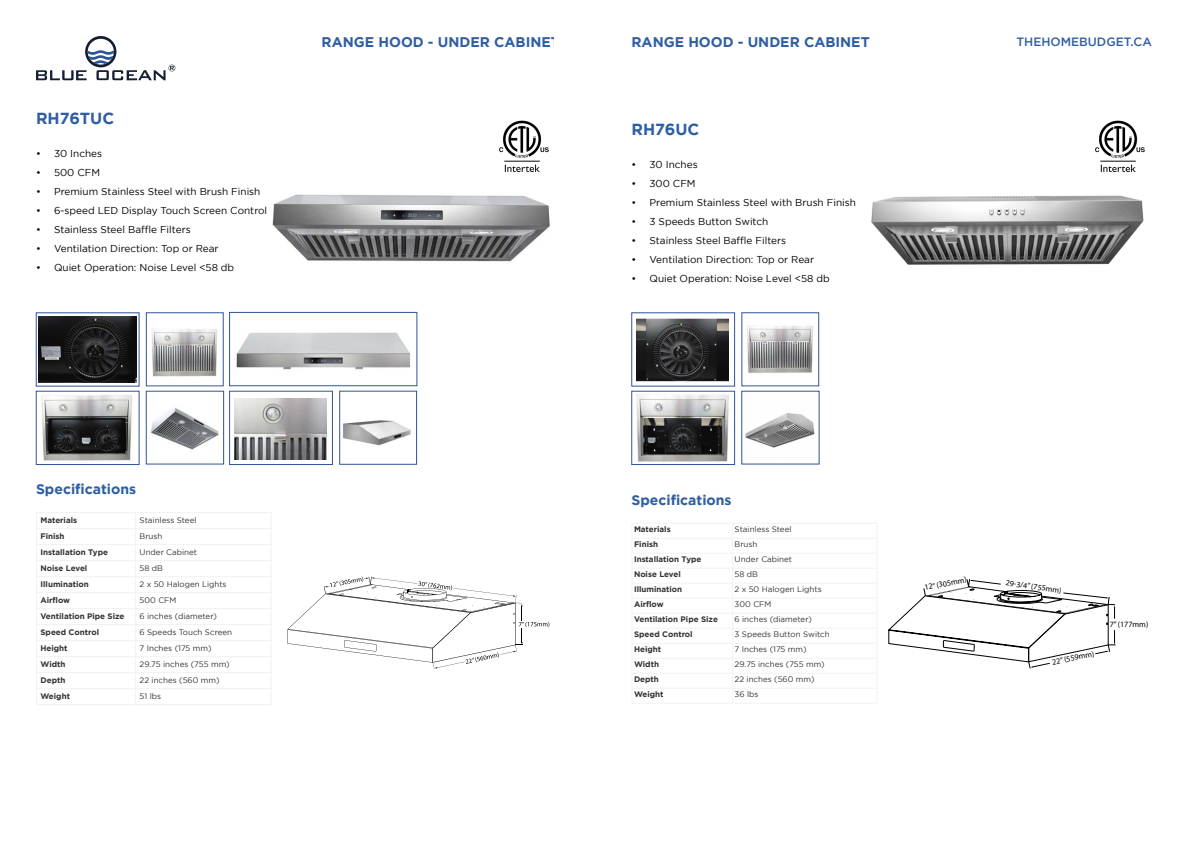
<style>
.page{position:relative;width:1191px;height:842px;background:#fff}
.page>*{position:absolute;margin:0;border:0;box-sizing:border-box;transform-origin:0 0}
.Heading{font:700 16px "Gotham";color:#2e5ea4}
.t1{font:700 14px "Gotham";color:#2e5ea4}
.t2{font:500 12px "Gotham";color:#2e5ea4}
.t3{font:10px "Gotham";color:#010101}
.t4{font:8.1px "Myriad Pro";color:#000}
.t5{font:8px "Gotham";color:#333}
.t6{font:700 8px "Gotham";color:#333}
</style>
<div class="page">
<svg style="left:36px;top:36px;width:139px;height:44px"></svg>
<hr style="left:36px;top:512px;width:100px;height:1px;background:#f2f2f2">
<hr style="left:136px;top:512px;width:136px;height:1px;background:#f2f2f2">
<hr style="left:36px;top:528px;width:100px;height:1px;background:#f2f2f2">
<hr style="left:136px;top:528px;width:136px;height:1px;background:#f2f2f2">
<hr style="left:36px;top:544px;width:100px;height:1px;background:#f2f2f2">
<hr style="left:136px;top:544px;width:136px;height:1px;background:#f2f2f2">
<hr style="left:36px;top:560px;width:100px;height:1px;background:#f2f2f2">
<hr style="left:136px;top:560px;width:136px;height:1px;background:#f2f2f2">
<hr style="left:36px;top:576px;width:100px;height:1px;background:#f2f2f2">
<hr style="left:136px;top:576px;width:136px;height:1px;background:#f2f2f2">
<hr style="left:36px;top:592px;width:100px;height:1px;background:#f2f2f2">
<hr style="left:136px;top:592px;width:136px;height:1px;background:#f2f2f2">
<hr style="left:36px;top:608px;width:100px;height:1px;background:#f2f2f2">
<hr style="left:136px;top:608px;width:136px;height:1px;background:#f2f2f2">
<hr style="left:36px;top:624px;width:100px;height:1px;background:#f2f2f2">
<hr style="left:136px;top:624px;width:136px;height:1px;background:#f2f2f2">
<hr style="left:36px;top:640px;width:100px;height:1px;background:#f2f2f2">
<hr style="left:136px;top:640px;width:136px;height:1px;background:#f2f2f2">
<hr style="left:36px;top:656px;width:100px;height:1px;background:#f2f2f2">
<hr style="left:136px;top:656px;width:136px;height:1px;background:#f2f2f2">
<hr style="left:36px;top:672px;width:100px;height:1px;background:#f2f2f2">
<hr style="left:136px;top:672px;width:136px;height:1px;background:#f2f2f2">
<hr style="left:36px;top:688px;width:100px;height:1px;background:#f2f2f2">
<svg style="left:36px;top:513px;width:1px;height:191px"></svg>
<hr style="left:136px;top:688px;width:136px;height:1px;background:#f2f2f2">
<svg style="left:135px;top:513px;width:1px;height:191px"></svg>
<hr style="left:36px;top:704px;width:100px;height:1px;background:#f2f2f2">
<hr style="left:136px;top:704px;width:136px;height:1px;background:#f2f2f2">
<img style="left:272px;top:194px;width:278px;height:68px">
<svg style="left:146px;top:312px;width:78px;height:74px"></svg>
<img style="left:151px;top:407px;width:68px;height:43px">
<div style="left:146px;top:391px;width:78px;height:73px;border:1px solid #30549a"></div>
<img style="left:38px;top:317px;width:99px;height:65px">
<img style="left:41px;top:395px;width:91px;height:66px">
<div style="left:36px;top:391px;width:103px;height:74px;border:1px solid #30549a"></div>
<svg style="left:339px;top:391px;width:78px;height:74px"></svg>
<img style="left:235px;top:398px;width:91px;height:62px">
<div style="left:229px;top:391px;width:104px;height:74px;border:1px solid #30549a"></div>
<img style="left:236px;top:332px;width:175px;height:38px">
<div style="left:229px;top:312px;width:188px;height:74px;border:1px solid #30549a"></div>
<img style="left:499px;top:120px;width:50px;height:53px">
<svg style="left:287px;top:576px;width:262px;height:93px"></svg>
<img style="left:871px;top:195px;width:273px;height:70px">
<svg style="left:741px;top:312px;width:78px;height:74px"></svg>
<img style="left:745px;top:413px;width:70px;height:35px">
<img style="left:637px;top:318px;width:91px;height:64px">
<div style="left:631px;top:313px;width:104px;height:73px;border:1px solid #30549a"></div>
<img style="left:636px;top:394px;width:93px;height:68px">
<div style="left:631px;top:391px;width:104px;height:74px;border:1px solid #30549a"></div>
<svg style="left:888px;top:579px;width:227px;height:90px"></svg>
<hr style="left:631px;top:523px;width:101px;height:1px;background:#f2f2f2">
<hr style="left:732px;top:523px;width:145px;height:1px;background:#f2f2f2">
<hr style="left:631px;top:538px;width:101px;height:1px;background:#f2f2f2">
<hr style="left:732px;top:538px;width:145px;height:1px;background:#f2f2f2">
<hr style="left:631px;top:553px;width:101px;height:1px;background:#f2f2f2">
<hr style="left:732px;top:553px;width:145px;height:1px;background:#f2f2f2">
<hr style="left:631px;top:568px;width:101px;height:1px;background:#f2f2f2">
<hr style="left:732px;top:568px;width:145px;height:1px;background:#f2f2f2">
<hr style="left:631px;top:583px;width:101px;height:1px;background:#f2f2f2">
<hr style="left:732px;top:583px;width:145px;height:1px;background:#f2f2f2">
<hr style="left:631px;top:598px;width:101px;height:1px;background:#f2f2f2">
<hr style="left:732px;top:598px;width:145px;height:1px;background:#f2f2f2">
<hr style="left:631px;top:613px;width:101px;height:1px;background:#f2f2f2">
<hr style="left:732px;top:613px;width:145px;height:1px;background:#f2f2f2">
<hr style="left:631px;top:628px;width:101px;height:1px;background:#f2f2f2">
<hr style="left:732px;top:628px;width:145px;height:1px;background:#f2f2f2">
<hr style="left:631px;top:643px;width:101px;height:1px;background:#f2f2f2">
<hr style="left:732px;top:643px;width:145px;height:1px;background:#f2f2f2">
<hr style="left:631px;top:658px;width:101px;height:1px;background:#f2f2f2">
<hr style="left:732px;top:658px;width:145px;height:1px;background:#f2f2f2">
<hr style="left:631px;top:673px;width:101px;height:1px;background:#f2f2f2">
<hr style="left:732px;top:673px;width:145px;height:1px;background:#f2f2f2">
<hr style="left:631px;top:688px;width:101px;height:1px;background:#f2f2f2">
<hr style="left:732px;top:688px;width:145px;height:1px;background:#f2f2f2">
<svg style="left:732px;top:524px;width:1px;height:179px"></svg>
<hr style="left:631px;top:703px;width:101px;height:1px;background:#f2f2f2">
<hr style="left:732px;top:703px;width:145px;height:1px;background:#f2f2f2">
<img style="left:1095px;top:120px;width:50px;height:53px">
<p class="Heading" style="left:36px;top:108px;width:80px">RH76TUC</p>
<p class="t3" style="left:36px;top:147px;width:68px">• 30 Inches</p>
<p class="t3" style="left:36px;top:166px;width:66px">• 500 CFM</p>
<p class="t3" style="left:36px;top:185px;width:226px">• Premium Stainless Steel with Brush Finish</p>
<p class="t3" style="left:36px;top:204px;width:233px">• 6-speed LED Display Touch Screen Control</p>
<p class="t3" style="left:36px;top:223px;width:156px">• Stainless Steel Baffle Filters</p>
<p class="t3" style="left:36px;top:242px;width:184px">• Ventilation Direction: Top or Rear</p>
<p class="t3" style="left:36px;top:261px;width:200px">• Quiet Operation: Noise Level &lt;58 db</p>
<p class="t1" style="left:322px;top:33px;width:240px">RANGE HOOD - UNDER CABINET</p>
<p class="t1" style="left:631px;top:33px;width:240px">RANGE HOOD - UNDER CABINET</p>
<p class="t2" style="left:1016px;top:34px;width:137px">THEHOMEBUDGET.CA</p>
<p class="Heading" style="left:631px;top:119px;width:69px">RH76UC</p>
<p class="t3" style="left:631px;top:158px;width:68px">• 30 Inches</p>
<p class="t3" style="left:631px;top:177px;width:66px">• 300 CFM</p>
<p class="t3" style="left:631px;top:196px;width:226px">• Premium Stainless Steel with Brush Finish</p>
<p class="t3" style="left:631px;top:215px;width:138px">• 3 Speeds Button Switch</p>
<p class="t3" style="left:631px;top:234px;width:156px">• Stainless Steel Baffle Filters</p>
<p class="t3" style="left:631px;top:253px;width:184px">• Ventilation Direction: Top or Rear</p>
<p class="t3" style="left:631px;top:272px;width:200px">• Quiet Operation: Noise Level &lt;58 db</p>
<p class="t1" style="left:36px;top:480px;width:102px">Specifications</p>
<p class="t6" style="left:41px;top:515px;width:38px">Materials</p>
<p class="t5" style="left:140px;top:515px;width:58px">Stainless Steel</p>
<p class="t6" style="left:41px;top:531px;width:26px">Finish</p>
<p class="t5" style="left:140px;top:531px;width:24px">Brush</p>
<p class="t6" style="left:41px;top:547px;width:69px">Installation Type</p>
<p class="t5" style="left:140px;top:547px;width:59px">Under Cabinet</p>
<p class="t6" style="left:41px;top:563px;width:48px">Noise Level</p>
<p class="t5" style="left:140px;top:563px;width:25px">58 dB</p>
<p class="t6" style="left:41px;top:579px;width:50px">Illumination</p>
<p class="t5" style="left:140px;top:579px;width:88px">2 x 50 Halogen Lights</p>
<p class="t6" style="left:41px;top:595px;width:31px">Airflow</p>
<p class="t5" style="left:140px;top:595px;width:38px">500 CFM</p>
<p class="t6" style="left:41px;top:611px;width:85px">Ventilation Pipe Size</p>
<p class="t5" style="left:140px;top:611px;width:79px">6 inches (diameter)</p>
<p class="t6" style="left:41px;top:627px;width:60px">Speed Control</p>
<p class="t5" style="left:140px;top:627px;width:94px">6 Speeds Touch Screen</p>
<p class="t6" style="left:41px;top:643px;width:29px">Height</p>
<p class="t5" style="left:140px;top:643px;width:73px">7 Inches (175 mm)</p>
<p class="t6" style="left:41px;top:659px;width:26px">Width</p>
<p class="t5" style="left:140px;top:659px;width:92px">29.75 inches (755 mm)</p>
<p class="t6" style="left:41px;top:675px;width:26px">Depth</p>
<p class="t5" style="left:140px;top:675px;width:81px">22 inches (560 mm)</p>
<p class="t6" style="left:41px;top:691px;width:31px">Weight</p>
<p class="t5" style="left:140px;top:691px;width:23px">51 lbs</p>
<p class="t1" style="left:631px;top:491px;width:102px">Specifications</p>
<p class="t6" style="left:634px;top:523px;width:38px">Materials</p>
<p class="t5" style="left:734px;top:524px;width:58px">Stainless Steel</p>
<p class="t6" style="left:634px;top:538px;width:26px">Finish</p>
<p class="t5" style="left:734px;top:539px;width:24px">Brush</p>
<p class="t6" style="left:634px;top:553px;width:69px">Installation Type</p>
<p class="t5" style="left:734px;top:554px;width:59px">Under Cabinet</p>
<p class="t6" style="left:634px;top:568px;width:48px">Noise Level</p>
<p class="t5" style="left:734px;top:569px;width:25px">58 dB</p>
<p class="t6" style="left:634px;top:583px;width:50px">Illumination</p>
<p class="t5" style="left:734px;top:584px;width:88px">2 x 50 Halogen Lights</p>
<p class="t6" style="left:634px;top:598px;width:31px">Airflow</p>
<p class="t5" style="left:734px;top:599px;width:38px">300 CFM</p>
<p class="t6" style="left:634px;top:613px;width:85px">Ventilation Pipe Size</p>
<p class="t5" style="left:734px;top:614px;width:79px">6 inches (diameter)</p>
<p class="t6" style="left:634px;top:628px;width:60px">Speed Control</p>
<p class="t5" style="left:734px;top:629px;width:97px">3 Speeds Button Switch</p>
<p class="t6" style="left:634px;top:643px;width:29px">Height</p>
<p class="t5" style="left:734px;top:644px;width:73px">7 Inches (175 mm)</p>
<p class="t6" style="left:634px;top:658px;width:26px">Width</p>
<p class="t5" style="left:734px;top:659px;width:92px">29.75 inches (755 mm)</p>
<p class="t6" style="left:634px;top:673px;width:26px">Depth</p>
<p class="t5" style="left:734px;top:674px;width:81px">22 inches (560 mm)</p>
<p class="t6" style="left:634px;top:688px;width:31px">Weight</p>
<p class="t5" style="left:734px;top:689px;width:25px">36 lbs</p>
<p class="t4" style="left:923px;top:582px;width:44px;rotate:-11deg">12” (305mm)</p>
<p class="t4" style="left:1006px;top:577px;width:58px;rotate:8deg">29-3/4” (755mm)</p>
<p class="t4" style="left:1051px;top:657px;width:44px;rotate:-12deg">22” (559mm)</p>
<p class="t4" style="left:1109px;top:619px;width:40px">7” (177mm)</p>
</div>
